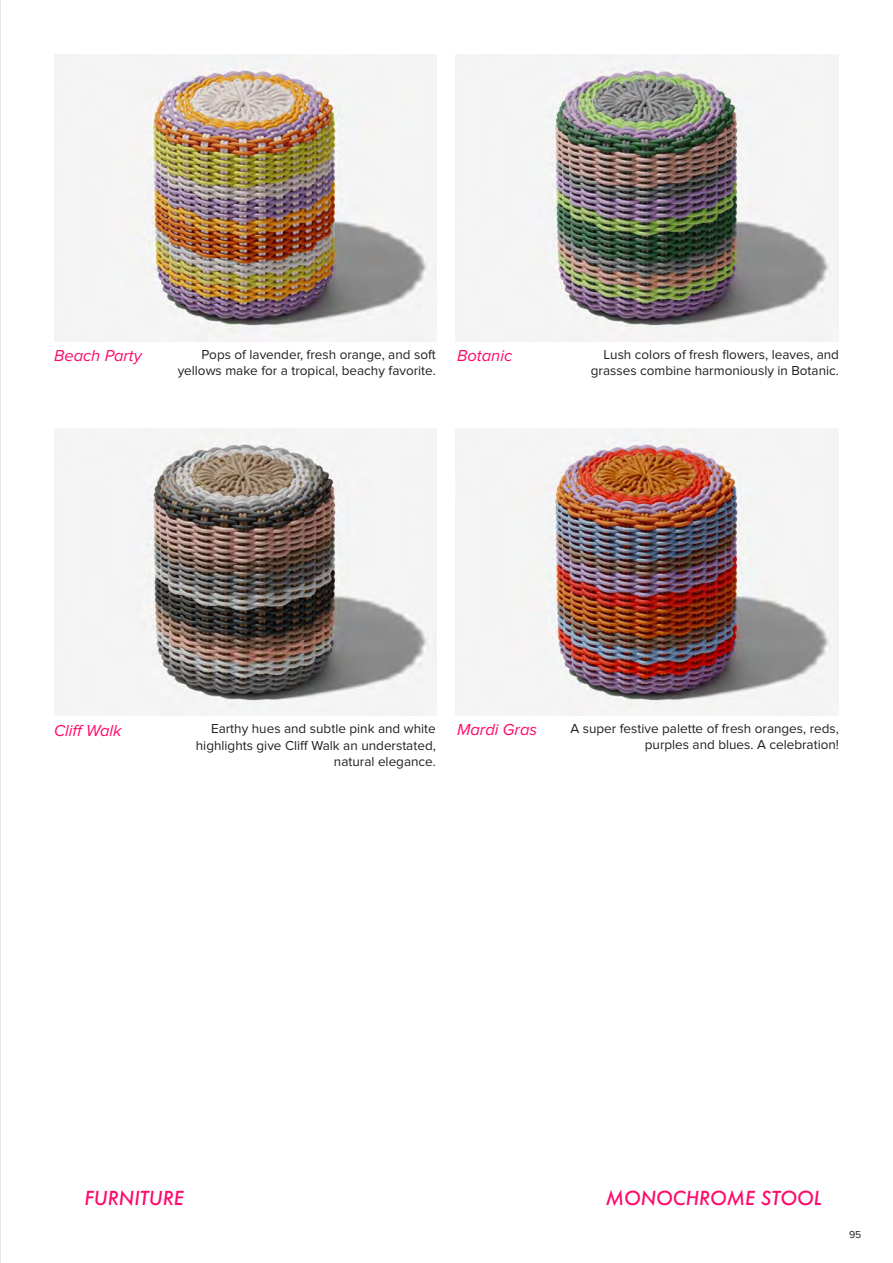
<style>
.page{position:relative;width:893px;height:1263px;background:#fff}
.page>*{position:absolute;margin:0;border:0;box-sizing:border-box;transform-origin:0 0}
.t1{font:italic 500 18.75px "Futura";color:#ff0a6b}
.t2{font:italic 16.5px "Proxima Nova";color:#ff0a6b}
.t3{font:13.5px/16.5px "Proxima Nova";color:#231f20;text-align:right}
.t4{font:10.5px "Proxima Nova";color:#231f20}
</style>
<div class="page">
<hr style="left:0;top:0;width:1px;height:1263px;background:#231f20">
<img style="left:54px;top:54px;width:383px;height:287px">
<img style="left:456px;top:54px;width:382px;height:287px">
<img style="left:54px;top:428px;width:383px;height:287px">
<img style="left:456px;top:428px;width:382px;height:287px">
<p class="t2" style="left:54px;top:346px;width:89px">Beach Party</p>
<p class="t3" style="left:202px;top:346px;width:236px">Pops of lavender, fresh orange, and soft</p>
<p class="t2" style="left:457px;top:346px;width:57px">Botanic</p>
<p class="t3" style="left:178px;top:363px;width:260px">yellows make for a tropical, beachy favorite.</p>
<p class="t3" style="left:591px;top:346px;width:250px">Lush colors of fresh flowers, leaves, and grasses combine harmoniously in Botanic.</p>
<p class="t2" style="left:54px;top:721px;width:69px">Cliff Walk</p>
<p class="t3" style="left:570px;top:720px;width:270px">A super festive palette of fresh oranges, reds, purples and blues. A celebration!</p>
<p class="t2" style="left:457px;top:721px;width:82px">Mardi Gras</p>
<p class="t3" style="left:196px;top:721px;width:242px">Earthy hues and subtle pink and white highlights give Cliff Walk an understated, natural elegance.</p>
<p class="t1" style="left:85px;top:1185px;width:101px">FURNITURE</p>
<p class="t1" style="left:606px;top:1185px;width:217px">MONOCHROME STOOL</p>
<p class="t4" style="left:849px;top:1229px;width:14px">95</p>
</div>
